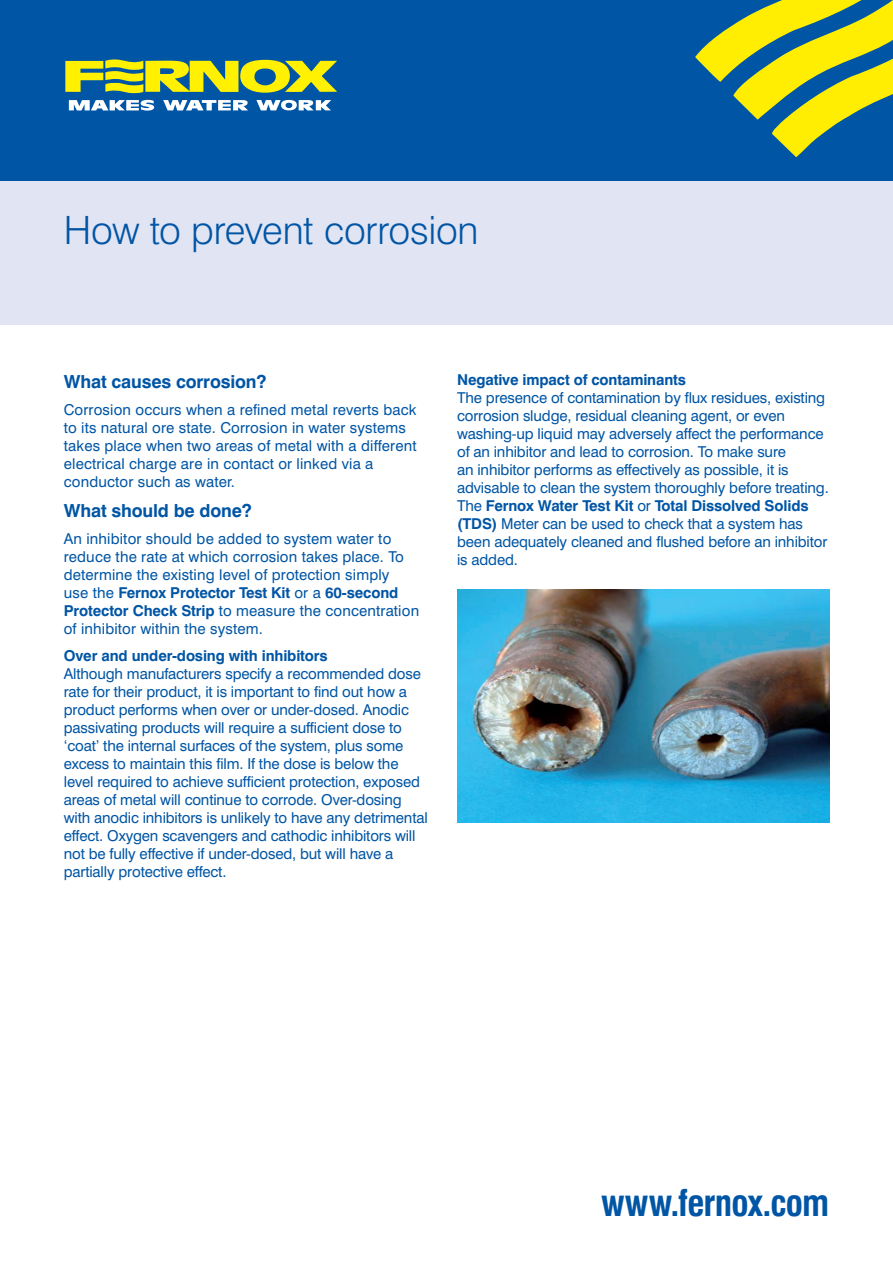
<style>
.page{position:relative;width:893px;height:1263px;background:#fff}
.page>*{position:absolute;margin:0;border:0;box-sizing:border-box;transform-origin:0 0}
.t1{font:300 39px "Swiss 721 BT";letter-spacing:-.01em;color:#0155a5}
.t2{font:700 condensed 36px "Swiss 721 BT";letter-spacing:-.025em;color:#0155a5}
.t3{font:700 18px "Swiss 721 BT";letter-spacing:-.01em;color:#0155a5}
.t4{font:15px/18px "Swiss 721 BT";letter-spacing:-.01em;color:#0155a5}
.t5{font:15px/18px "Swiss 721 BT";letter-spacing:.01em;color:#0155a5}
.t6{font:700 15px "Swiss 721 BT";letter-spacing:-.01em;color:#0155a5}
.s1{font-weight:700}
</style>
<div class="page">
<div style="left:0;top:169px;width:893px;height:156px;background:#e1e4f2"></div>
<div style="left:0;top:0;width:893px;height:181px;background:#0155a5"></div>
<svg style="left:65px;top:59px;width:272px;height:52px"></svg>
<svg style="left:695px;top:0;width:198px;height:157px"></svg>
<img style="left:457px;top:589px;width:372px;height:233px">
<h1 class="t1" style="left:64px;top:206px;width:416px">How to prevent corrosion</h1>
<p class="t3" style="left:64px;top:370px;width:204px">What causes corrosion?</p>
<p class="t5" style="left:64px;top:400px;width:354px">Corrosion occurs when a refined metal reverts back to its natural ore state. Corrosion in water systems takes place when two areas of metal with a different electrical charge are in contact or linked via a conductor such as water.</p>
<p class="t3" style="left:64px;top:500px;width:190px">What should be done?</p>
<p class="t5" style="left:64px;top:530px;width:357px">An inhibitor should be added to system water to reduce the rate at which corrosion takes place. To determine the existing level of protection simply<br>use the <span class="s1">Fernox Protector Test Kit</span> or a <span class="s1">60-second Protector Check Strip</span> to measure the concentration of inhibitor within the system.</p>
<p class="t6" style="left:64px;top:647px;width:265px">Over and under-dosing with inhibitors</p>
<p class="t4" style="left:64px;top:665px;width:365px">Although manufacturers specify a recommended dose rate for their product, it is important to find out how a product performs when over or under-dosed. Anodic passivating products will require a sufficient dose to ‘coat’ the internal surfaces of the system, plus some excess to maintain this film. If the dose is below the level required to achieve sufficient protection, exposed areas of metal will continue to corrode. Over-dosing with anodic inhibitors is unlikely to have any detrimental effect. Oxygen scavengers and cathodic inhibitors will not be fully effective if under-dosed, but will have a partially protective effect.</p>
<p class="t6" style="left:457px;top:371px;width:230px">Negative impact of contaminants</p>
<p class="t4" style="left:457px;top:389px;width:373px">The presence of contamination by flux residues, existing corrosion sludge, residual cleaning agent, or even washing-up liquid may adversely affect the performance of an inhibitor and lead to corrosion. To make sure<br>an inhibitor performs as effectively as possible, it is advisable to clean the system thoroughly before treating.<br>The <span class="s1">Fernox Water Test Kit</span> or <span class="s1">Total Dissolved Solids (TDS)</span> Meter can be used to check that a system has been adequately cleaned and flushed before an inhibitor is added.</p>
<h2 class="t2" style="left:601px;top:1181px;width:229px">www.fernox.com</h2>
</div>
